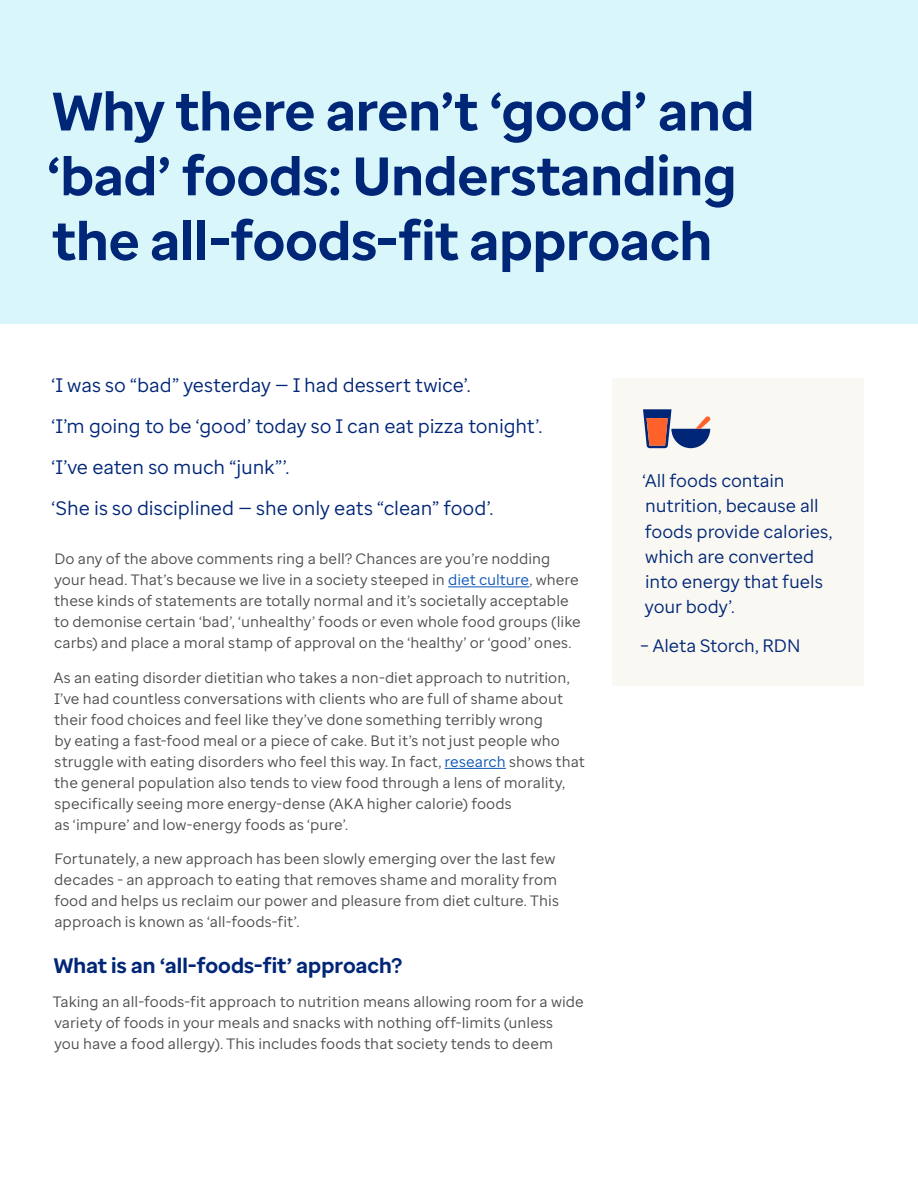
<style>
.page{position:relative;width:918px;height:1188px;background:#fff}
.page>*{position:absolute;margin:0;border:0;box-sizing:border-box;transform-origin:0 0}
.Headline{font:700 54px/64.8px "Enterprise Sans";letter-spacing:-.005em;color:#002677}
.Subhead{font:700 21px "Enterprise Sans";letter-spacing:.005em;color:#002677}
.Intro{font:19.5px "Enterprise Sans";letter-spacing:-.005em;color:#002677}
.Body{font:18px/25.2px "Enterprise Sans";letter-spacing:-.005em;color:#002677}
.Body-2{font:15px/21px "Enterprise Sans";letter-spacing:.005em;color:#4b4d4f}
.s1{color:#0c55b8}
</style>
<div class="page">
<div style="left:0;top:0;width:918px;height:324px;background:#d9f6fa"></div>
<hr style="left:448px;top:586px;width:81px;height:1px;background:#0c55b8">
<hr style="left:445px;top:768px;width:61px;height:1px;background:#0c55b8">
<div style="left:612px;top:378px;width:252px;height:308px;background:#faf8f2"></div>
<svg style="left:643px;top:409px;width:67px;height:39px"></svg>
<p class="Headline" style="left:47px;top:79px;width:709px">Why there aren’t ‘good’ and ‘bad’ foods: Understanding the all-foods-fit approach</p>
<p class="Intro" style="left:52px;top:373px;width:421px">‘I was so “bad” yesterday — I had dessert twice’.</p>
<p class="Intro" style="left:52px;top:414px;width:492px">‘I’m going to be ‘good’ today so I can eat pizza tonight’.</p>
<p class="Intro" style="left:52px;top:455px;width:240px">‘I’ve eaten so much “junk”’.</p>
<p class="Intro" style="left:52px;top:495px;width:443px">‘She is so disciplined — she only eats “clean” food’.</p>
<p class="Body-2" style="left:54px;top:548px;width:528px">Do any of the above comments ring a bell? Chances are you’re nodding your head. That’s because we live in a society steeped in <span class="s1">diet culture</span>, where these kinds of statements are totally normal and it’s societally acceptable to demonise certain ‘bad’, ‘unhealthy’ foods or even whole food groups (like carbs) and place a moral stamp of approval on the ‘healthy’ or ‘good’ ones.</p>
<p class="Body-2" style="left:54px;top:667px;width:533px">As an eating disorder dietitian who takes a non-diet approach to nutrition, I’ve had countless conversations with clients who are full of shame about their food choices and feel like they’ve done something terribly wrong<br>by eating a fast-food meal or a piece of cake. But it’s not just people who struggle with eating disorders who feel this way. In fact, <span class="s1">research</span> shows that the general population also tends to view food through a lens of morality, specifically seeing more energy-dense (AKA higher calorie) foods<br>as ‘impure’ and low-energy foods as ‘pure’.</p>
<p class="Body-2" style="left:54px;top:848px;width:506px">Fortunately, a new approach has been slowly emerging over the last few decades - an approach to eating that removes shame and morality from food and helps us reclaim our power and pleasure from diet culture. This approach is known as ‘all-foods-fit’.</p>
<p class="Subhead" style="left:54px;top:952px;width:350px">What is an ‘all-foods-fit’ approach?</p>
<p class="Body-2" style="left:53px;top:991px;width:533px">Taking an all-foods-fit approach to nutrition means allowing room for a wide variety of foods in your meals and snacks with nothing off-limits (unless<br>you have a food allergy). This includes foods that society tends to deem</p>
<p class="Body" style="left:643px;top:468px;width:191px">‘All foods contain nutrition, because all foods provide calories, which are converted into energy that fuels your body’.</p>
<p class="Body" style="left:640px;top:633px;width:162px">– Aleta Storch, RDN</p>
</div>
